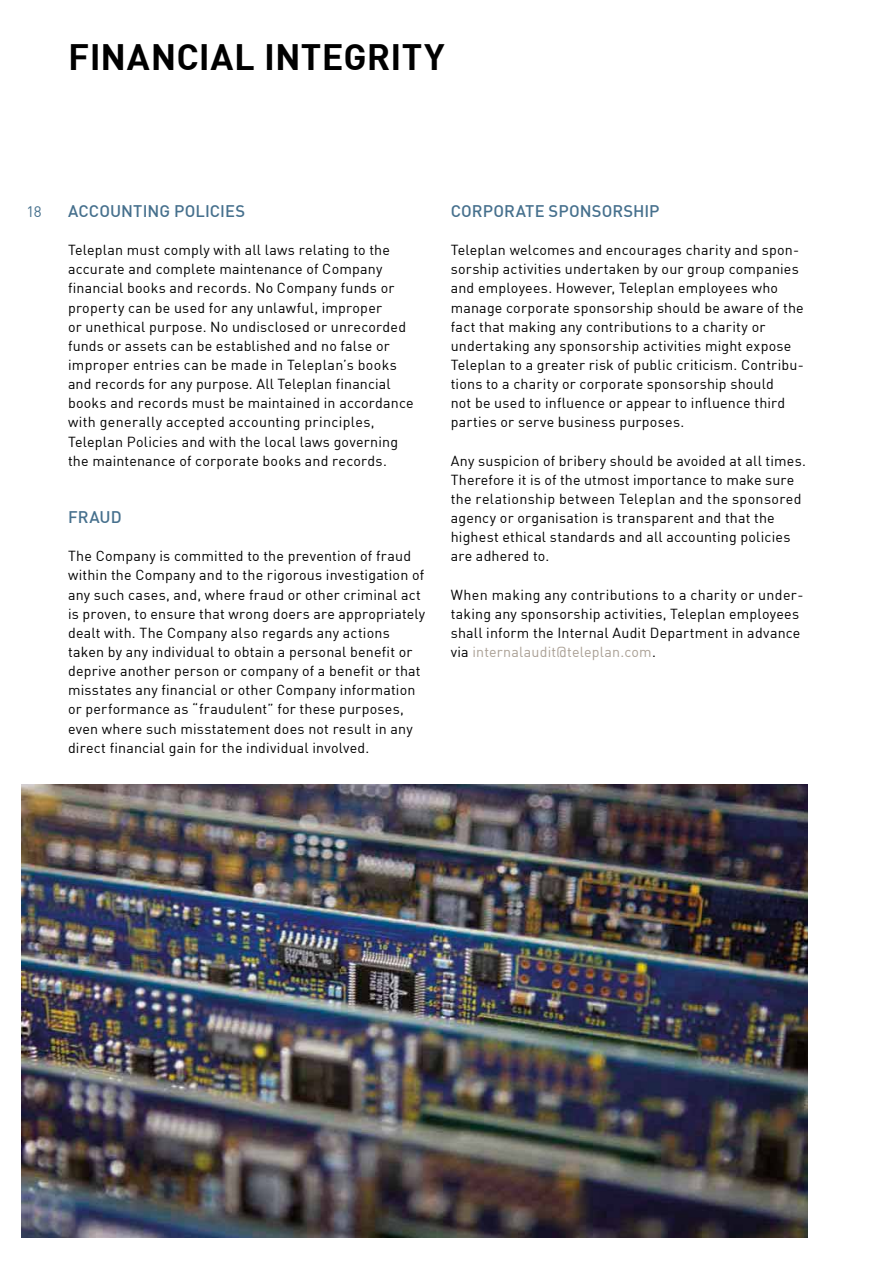
<style>
.page{position:relative;width:893px;height:1263px;background:#fff}
.page>*{position:absolute;margin:0;border:0;box-sizing:border-box;transform-origin:0 0}
.t1{font:36px "DIN Bold";letter-spacing:.005em;color:#000}
.t2{font:16.5px "DIN Medium";color:#46708d}
.t3{font:15px "DIN";color:#46708d}
.t4{font:14.25px/19.2px "DIN";letter-spacing:.015em;color:#000}
.s1{color:#aaa095}
</style>
<div class="page">
<img style="left:21px;top:784px;width:787px;height:453px">
<h1 class="t1" style="left:68px;top:34px;width:378px">FINANCIAL INTEGRITY</h1>
<p class="t3" style="left:26px;top:202px;width:17px">18</p>
<p class="t2" style="left:68px;top:200px;width:179px">ACCOUNTING POLICIES</p>
<p class="t4" style="left:68px;top:240px;width:347px">Teleplan must comply with all laws relating to the accurate and complete maintenance of Company financial books and records. No Company funds or property can be used for any unlawful, improper<br>or unethical purpose. No undisclosed or unrecorded funds or assets can be established and no false or improper entries can be made in Teleplan’s books and records for any purpose. All Teleplan financial books and records must be maintained in accordance with generally accepted accounting principles, Teleplan Policies and with the local laws governing the maintenance of corporate books and records.</p>
<p class="t2" style="left:68px;top:506px;width:55px">FRAUD</p>
<p class="t4" style="left:68px;top:546px;width:359px">The Company is committed to the prevention of fraud within the Company and to the rigorous investigation of any such cases, and, where fraud or other criminal act is proven, to ensure that wrong doers are appropriately dealt with. The Company also regards any actions taken by any individual to obtain a personal benefit or deprive another person or company of a benefit or that misstates any financial or other Company information or performance as “fraudulent” for these purposes, even where such misstatement does not result in any direct financial gain for the individual involved.</p>
<p class="t2" style="left:451px;top:200px;width:210px">CORPORATE SPONSORSHIP</p>
<p class="t4" style="left:451px;top:240px;width:355px">Teleplan welcomes and encourages charity and spon&shy;sorship activities undertaken by our group companies and employees. However, Teleplan employees who manage corporate sponsorship should be aware of the fact that making any contributions to a charity or undertaking any sponsorship activities might expose Teleplan to a greater risk of public criticism. Contribu&shy;tions to a charity or corporate sponsorship should<br>not be used to influence or appear to influence third parties or serve business purposes.</p>
<p class="t4" style="left:451px;top:451px;width:357px">Any suspicion of bribery should be avoided at all times.<br>Therefore it is of the utmost importance to make sure the relationship between Teleplan and the sponsored agency or organisation is transparent and that the highest ethical standards and all accounting policies are adhered to.</p>
<p class="t4" style="left:451px;top:585px;width:354px">When making any contributions to a charity or under&shy;taking any sponsorship activities, Teleplan employees shall inform the Internal Audit Department in advance via <span class="s1">internalaudit@teleplan.com</span>.</p>
</div>
